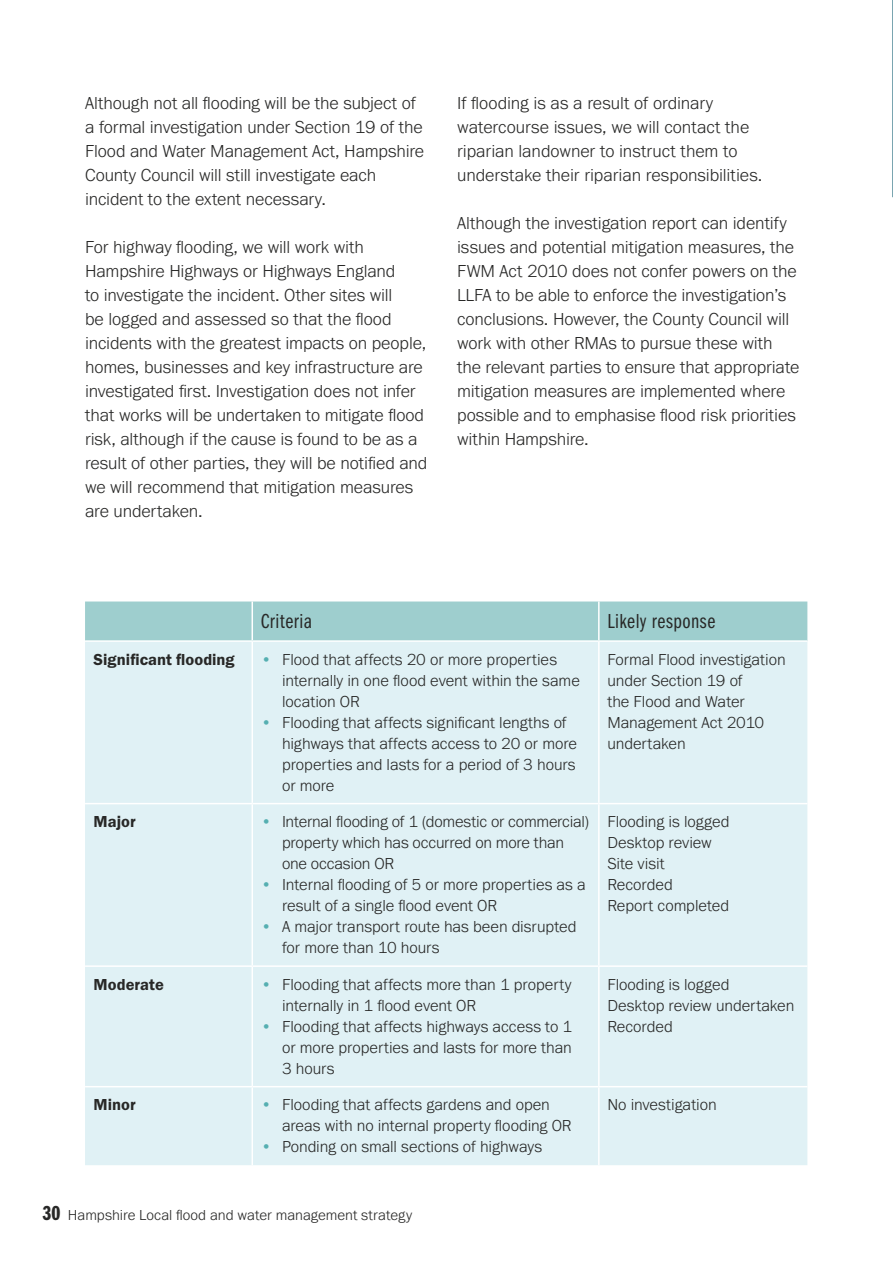
<style>
.page{position:relative;width:893px;height:1263px;background:#fff}
.page>*{position:absolute;margin:0;border:0;box-sizing:border-box;transform-origin:0 0}
.Table_heading{font:21px "Franklin Gothic URW Com Boo";letter-spacing:.025em;color:#282827}
.Body_copy{font:300 18px/24px "Franklin Gothic URW";letter-spacing:-.005em;color:#282827}
.Table_body{font:300 16.5px/21px "Franklin Gothic URW";letter-spacing:-.005em;color:#282827}
.Table_body-2{font:16.5px "Franklin Gothic URW Dem";color:#282827}
.t1{font:300 15px "Franklin Gothic URW";color:#282827}
.s1{color:#55afb1}
.s2{font-family:"Franklin Gothic URW Com Dem";font-weight:400;font-size:21px}
</style>
<div class="page">
<svg style="left:892px;top:0;width:1px;height:197px"></svg>
<div style="left:85px;top:601px;width:722px;height:39px;background:#9ecece"></div>
<div style="left:85px;top:642px;width:722px;height:523px;background:#e0f1f5"></div>
<hr style="left:252px;top:601px;width:1px;height:39px;background:#fff">
<hr style="left:598px;top:601px;width:2px;height:39px;background:#fff">
<hr style="left:252px;top:642px;width:1px;height:161px;background:#fff">
<hr style="left:598px;top:642px;width:2px;height:161px;background:#fff">
<hr style="left:85px;top:803px;width:167px;height:1px;background:#fff">
<hr style="left:252px;top:803px;width:347px;height:1px;background:#fff">
<hr style="left:252px;top:804px;width:1px;height:161px;background:#fff">
<hr style="left:599px;top:803px;width:208px;height:1px;background:#fff">
<hr style="left:598px;top:804px;width:2px;height:161px;background:#fff">
<hr style="left:85px;top:965px;width:167px;height:2px;background:#fff">
<hr style="left:252px;top:965px;width:347px;height:2px;background:#fff">
<hr style="left:252px;top:967px;width:1px;height:119px;background:#fff">
<hr style="left:599px;top:965px;width:208px;height:2px;background:#fff">
<hr style="left:598px;top:967px;width:2px;height:119px;background:#fff">
<hr style="left:85px;top:1086px;width:167px;height:1px;background:#fff">
<hr style="left:252px;top:1086px;width:347px;height:1px;background:#fff">
<hr style="left:252px;top:1087px;width:1px;height:78px;background:#fff">
<hr style="left:599px;top:1086px;width:208px;height:1px;background:#fff">
<hr style="left:598px;top:1087px;width:2px;height:78px;background:#fff">
<p class="Body_copy" style="left:85px;top:91px;width:341px">Although not all flooding will be the subject of a formal investigation under Section 19 of the Flood and Water Management Act, Hampshire County Council will still investigate each incident to the extent necessary.</p>
<p class="Body_copy" style="left:85px;top:235px;width:344px">For highway flooding, we will work with Hampshire Highways or Highways England<br>to investigate the incident. Other sites will<br>be logged and assessed so that the flood incidents with the greatest impacts on people, homes, businesses and key infrastructure are investigated first. Investigation does not infer that works will be undertaken to mitigate flood risk, although if the cause is found to be as a result of other parties, they will be notified and we will recommend that mitigation measures are undertaken.</p>
<p class="Body_copy" style="left:457px;top:91px;width:307px">If flooding is as a result of ordinary watercourse issues, we will contact the riparian landowner to instruct them to understake their riparian responsibilities.</p>
<p class="Body_copy" style="left:457px;top:211px;width:344px">Although the investigation report can identify issues and potential mitigation measures, the FWM Act 2010 does not confer powers on the LLFA to be able to enforce the investigation’s conclusions. However, the County Council will work with other RMAs to pursue these with the relevant parties to ensure that appropriate mitigation measures are implemented where possible and to emphasise flood risk priorities within Hampshire.</p>
<p class="Table_heading" style="left:261px;top:607px;width:53px">Criteria</p>
<p class="Table_heading" style="left:607px;top:607px;width:109px">Likely response</p>
<p class="Table_body-2" style="left:94px;top:649px;width:143px">Significant flooding</p>
<p class="Table_body" style="left:282px;top:648px;width:299px;text-indent:-21px"><span class="s1">•</span> Flood that affects 20 or more properties internally in one flood event within the same location OR</p>
<p class="Table_body" style="left:282px;top:711px;width:297px;text-indent:-21px"><span class="s1">•</span> Flooding that affects significant lengths of highways that affects access to 20 or more properties and lasts for a period of 3 hours or more</p>
<p class="Table_body-2" style="left:94px;top:812px;width:44px">Major</p>
<p class="Table_body" style="left:282px;top:811px;width:309px;text-indent:-21px"><span class="s1">•</span> Internal flooding of 1 (domestic or commercial) property which has occurred on more than one occasion OR</p>
<p class="Table_body" style="left:282px;top:874px;width:305px;text-indent:-21px"><span class="s1">•</span> Internal flooding of 5 or more properties as a result of a single flood event OR</p>
<p class="Table_body" style="left:282px;top:916px;width:296px;text-indent:-21px"><span class="s1">•</span> A major transport route has been disrupted for more than 10 hours</p>
<p class="Table_body-2" style="left:94px;top:974px;width:72px">Moderate</p>
<p class="Table_body" style="left:282px;top:973px;width:291px;text-indent:-21px"><span class="s1">•</span> Flooding that affects more than 1 property internally in 1 flood event OR</p>
<p class="Table_body" style="left:282px;top:1015px;width:292px;text-align:justify;text-indent:-21px"><span class="s1">•</span> Flooding that affects highways access to 1 or more properties and lasts for more than 3 hours</p>
<p class="Table_body-2" style="left:94px;top:1095px;width:44px">Minor</p>
<p class="Table_body" style="left:282px;top:1094px;width:291px;text-indent:-21px"><span class="s1">•</span> Flooding that affects gardens and open areas with no internal property flooding OR</p>
<p class="Table_body" style="left:261px;top:1136px;width:283px"><span class="s1">•</span> Ponding on small sections of highways</p>
<p class="Table_body" style="left:607px;top:648px;width:180px">Formal Flood investigation under Section 19 of<br>the Flood and Water<br>Management Act 2010 undertaken</p>
<p class="Table_body" style="left:607px;top:811px;width:124px">Flooding is logged<br>Desktop review<br>Site visit<br>Recorded<br>Report completed</p>
<p class="Table_body" style="left:607px;top:973px;width:188px">Flooding is logged<br>Desktop review undertaken<br>Recorded</p>
<p class="Table_body" style="left:607px;top:1094px;width:111px">No investigation</p>
<p class="t1" style="left:43px;top:1205px;width:371px"><span class="s2">30</span> Hampshire Local flood and water management strategy</p>
</div>
